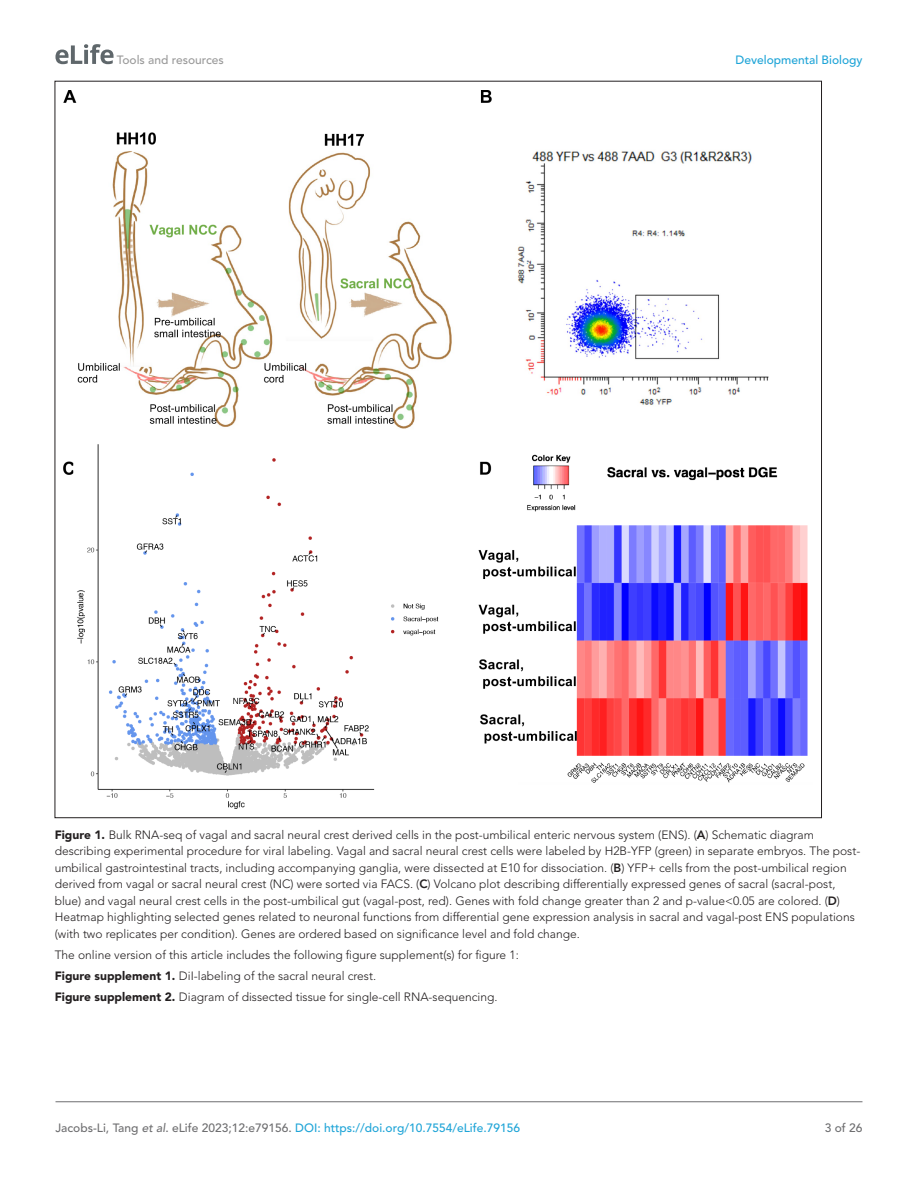
<style>
.page{position:relative;width:918px;height:1188px;background:#fff}
.page>*{position:absolute;margin:0;border:0;box-sizing:border-box;transform-origin:0 0}
.t1{font:300 12px/16.5px "Avenir LT Std";color:#231f20}
.t2{font:500 12px "Avenir LT Std";color:#1ea4d7}
.t3{font:500 12px "Avenir LT Std";color:#9a9a9a}
.t4{font:500 12px "Avenir LT Std";color:#6e6e70}
.s1{font-weight:900}
.s2{font-weight:800}
.s3{color:#6e6e70}
.s4{font-style:italic;color:#6e6e70}
</style>
<div class="page">
<svg style="left:55px;top:44px;width:59px;height:20px"></svg>
<hr style="left:56px;top:1101px;width:806px;height:1px;background:#6e6e70">
<img style="left:64px;top:90px;width:744px;height:719px">
<p class="t3" style="left:117px;top:53px;width:108px">Tools and resources</p>
<p class="t2" style="left:736px;top:53px;width:128px">Developmental Biology</p>
<p class="t1" style="left:55px;top:827px;width:807px"><span class="s1">Figure 1.</span> Bulk RNA-seq of vagal and sacral neural crest derived cells in the post-umbilical enteric nervous system (ENS). (<span class="s2">A</span>) Schematic diagram describing experimental procedure for viral labeling. Vagal and sacral neural crest cells were labeled by H2B-YFP (green) in separate embryos. The post&shy;umbilical gastrointestinal tracts, including accompanying ganglia, were dissected at E10 for dissociation. (<span class="s2">B</span>) YFP+ cells from the post-umbilical region derived from vagal or sacral neural crest (NC) were sorted via FACS. (<span class="s2">C</span>) Volcano plot describing differentially expressed genes of sacral (sacral-post, blue) and vagal neural crest cells in the post-umbilical gut (vagal-post, red). Genes with fold change greater than 2 and p-value&lt;0.05 are colored. (<span class="s2">D</span>)<br>Heatmap highlighting selected genes related to neuronal functions from differential gene expression analysis in sacral and vagal-post ENS populations (with two replicates per condition). Genes are ordered based on significance level and fold change.</p>
<p class="t1" style="left:55px;top:944px;width:466px;line-height:21px">The online version of this article includes the following figure supplement(s) for figure 1:<br><span class="s1">Figure supplement 1.</span> DiI-labeling of the sacral neural crest.<br><span class="s1">Figure supplement 2.</span> Diagram of dissected tissue for single-cell RNA-sequencing.</p>
<p class="t2" style="left:56px;top:1121px;width:466px"><span class="s3">Jacobs-Li, Tang</span> <span class="s4">et al</span><span class="s3">. eLife 2023;12:e79156.</span> DOI: https://doi.org/10.7554/eLife.79156</p>
<p class="t4" style="left:825px;top:1121px;width:39px">3 of 26</p>
</div>
